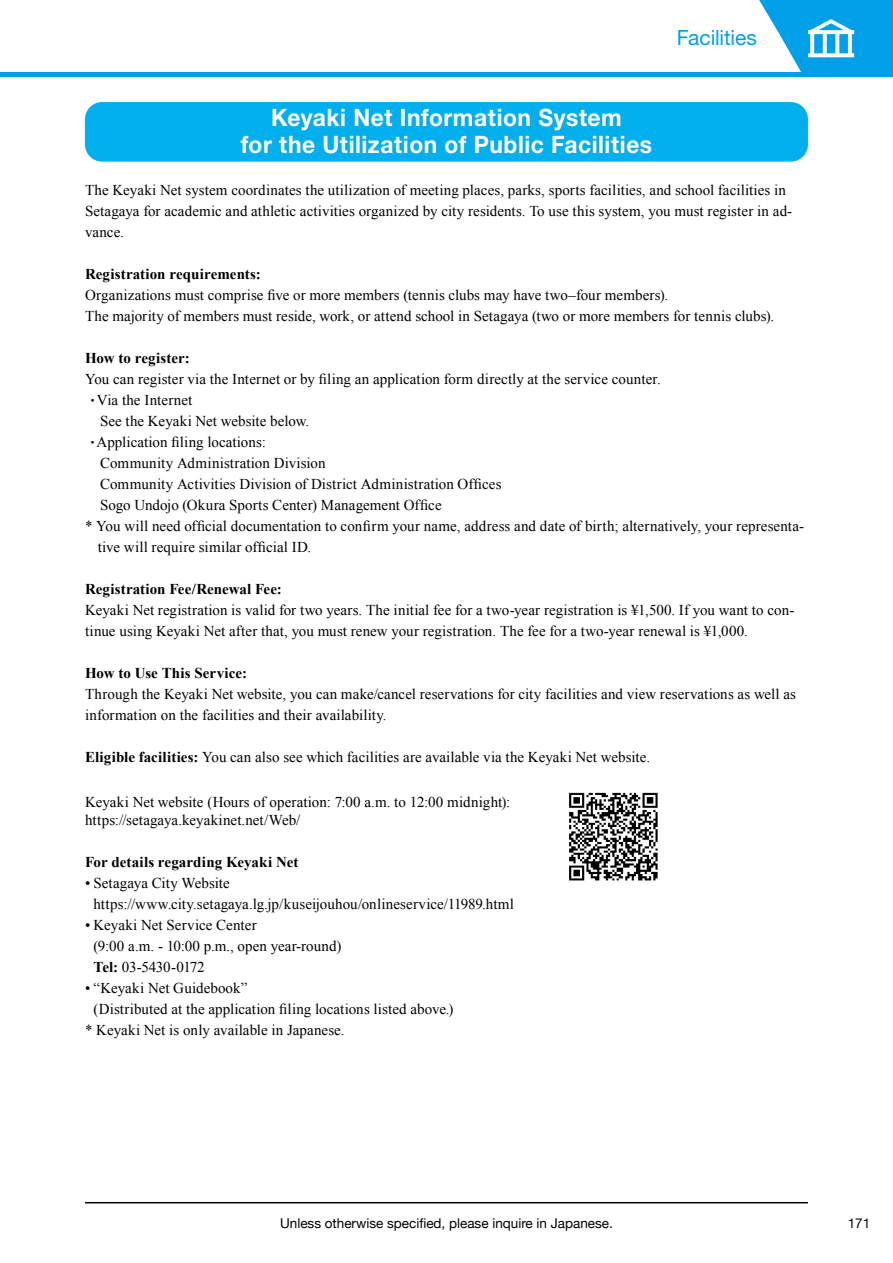
<style>
.page{position:relative;width:893px;height:1263px;background:#fff}
.page>*{position:absolute;margin:0;border:0;box-sizing:border-box;transform-origin:0 0}
.t1{font:700 24px/27px "Helvetica Neue LT Std";letter-spacing:.025em;color:#fff;text-align:center;scale:.95 1}
.t2{font:21px "Helvetica Neue LT Std";letter-spacing:-.005em;color:#00a0e9}
.t3{font:15px/21px "Times New Roman";letter-spacing:.005em;color:#000}
.t4{font:700 15px "Times New Roman";letter-spacing:.005em;color:#000}
.t5{font:13.5px "Helvetica Neue";color:#000}
.s1{font-family:"Gothic BBB Pro";font-weight:500}
.s2{font-weight:700}
.s3{font-family:"Koz Min Pr 6 N"}
</style>
<div class="page">
<hr style="left:85px;top:1202px;width:723px;height:1px;background:#000">
<div style="left:0;top:72px;width:893px;height:5px;background:#00a0e9"></div>
<svg style="left:759px;top:0;width:134px;height:72px"></svg>
<img style="left:569px;top:792px;width:89px;height:89px">
<div style="left:85px;top:102px;width:723px;height:60px;background:#00afec;border-radius:17px"></div>
<h1 class="t1" style="left:241px;top:104px;width:435px">Keyaki Net Information System<br>for the Utilization of Public Facilities</h1>
<h2 class="t2" style="left:677px;top:25px;width:82px">Facilities</h2>
<p class="t3" style="left:85px;top:180px;width:709px">The Keyaki Net system coordinates the utilization of meeting places, parks, sports facilities, and school facilities in<br>Setagaya for academic and athletic activities organized by city residents. To use this system, you must register in ad&shy;vance.</p>
<p class="t4" style="left:85px;top:264px;width:177px">Registration requirements:</p>
<p class="t3" style="left:85px;top:285px;width:691px">Organizations must comprise five or more members (tennis clubs may have two–four members).<br>The majority of members must reside, work, or attend school in Setagaya (two or more members for tennis clubs).</p>
<p class="t4" style="left:85px;top:348px;width:106px">How to register:</p>
<p class="t3" style="left:85px;top:369px;width:577px">You can register via the Internet or by filing an application form directly at the service counter.</p>
<p class="t3" style="left:85px;top:390px;width:109px"><span class="s1">・</span>Via the Internet</p>
<p class="t3" style="left:100px;top:411px;width:211px">See the Keyaki Net website below.</p>
<p class="t3" style="left:85px;top:432px;width:182px"><span class="s1">・</span>Application filing locations:</p>
<p class="t3" style="left:100px;top:453px;width:227px">Community Administration Division</p>
<p class="t3" style="left:100px;top:474px;width:403px">Community Activities Division of District Administration Offices</p>
<p class="t3" style="left:100px;top:495px;width:343px">Sogo Undojo (Okura Sports Center) Management Office</p>
<p class="t3" style="left:85px;top:516px;width:721px">* You will need official documentation to confirm your name, address and date of birth; alternatively, your representa-</p>
<p class="t3" style="left:98px;top:537px;width:215px">tive will require similar official ID.</p>
<p class="t4" style="left:85px;top:579px;width:198px">Registration Fee/Renewal Fee:</p>
<p class="t3" style="left:85px;top:600px;width:711px">Keyaki Net registration is valid for two years. The initial fee for a two-year registration is ¥1,500. If you want to con&shy;tinue using Keyaki Net after that, you must renew your registration. The fee for a two-year renewal is ¥1,000.</p>
<p class="t4" style="left:85px;top:663px;width:163px">How to Use This Service:</p>
<p class="t3" style="left:85px;top:684px;width:713px">Through the Keyaki Net website, you can make/cancel reservations for city facilities and view reservations as well as information on the facilities and their availability.</p>
<p class="t3" style="left:85px;top:747px;width:567px"><span class="s2">Eligible facilities:</span> You can also see which facilities are available via the Keyaki Net website.</p>
<p class="t3" style="left:85px;top:793px;width:472px;line-height:18px">Keyaki Net website (Hours of operation: 7:00 a.m. to 12:00 midnight):<span class="s3">　　　</span>https://setagaya.keyakinet.net/Web/</p>
<p class="t4" style="left:85px;top:852px;width:215px">For details regarding Keyaki Net</p>
<p class="t3" style="left:94px;top:873px;width:422px;text-indent:-9px">• Setagaya City Website https://www.city.setagaya.lg.jp/kuseijouhou/onlineservice/11989.html</p>
<p class="t3" style="left:94px;top:915px;width:250px;text-indent:-9px">• Keyaki Net Service Center<br>(9:00 a.m. - 10:00 p.m., open year-round)<br><span class="s2">Tel:</span> 03-5430-0172</p>
<p class="t3" style="left:85px;top:978px;width:164px">• “Keyaki Net Guidebook”</p>
<p class="t3" style="left:94px;top:999px;width:362px">(Distributed at the application filing locations listed above.)</p>
<p class="t3" style="left:85px;top:1020px;width:261px">* Keyaki Net is only available in Japanese.</p>
<p class="t5" style="left:280px;top:1213px;width:334px">Unless otherwise specified, please inquire in Japanese.</p>
<p class="t5" style="left:848px;top:1213px;width:24px">171</p>
</div>
